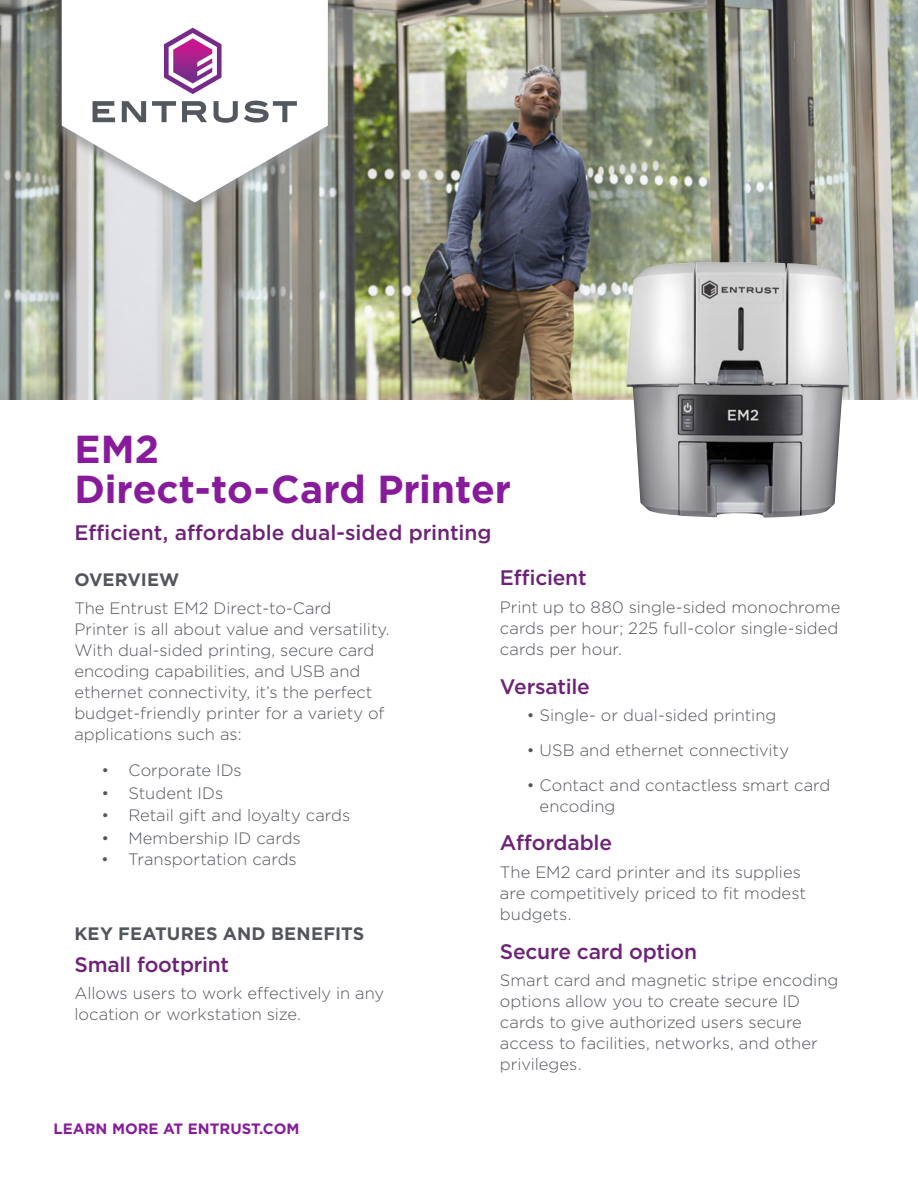
<style>
.page{position:relative;width:918px;height:1188px;background:#fff}
.page>*{position:absolute;margin:0;border:0;box-sizing:border-box;transform-origin:0 0}
.t1{font:700 39px/40.5px "Gotham";color:#881b9c}
.t2{font:500 21px "Gotham";letter-spacing:-.01em;color:#6e2277}
.t3{font:700 18px "Gotham";letter-spacing:.005em;color:#52555b}
.t4{font:300 16.5px/21px "Gotham";color:#52555b}
.t5{font:700 15px "Gotham";color:#881b9c}
</style>
<div class="page">
<img style="left:0;top:0;width:918px;height:400px">
<svg style="left:794px;top:41px;width:1px;height:17px"></svg>
<img style="left:626px;top:262px;width:224px;height:256px">
<div style="left:53px;top:0;width:284px;height:217px;background:#969799;opacity:.75"></div>
<svg style="left:62px;top:0;width:266px;height:202px"></svg>
<svg style="left:93px;top:101px;width:22px;height:21px"></svg>
<svg style="left:122px;top:101px;width:24px;height:21px"></svg>
<svg style="left:152px;top:101px;width:24px;height:21px"></svg>
<svg style="left:182px;top:101px;width:25px;height:21px"></svg>
<svg style="left:214px;top:101px;width:24px;height:22px"></svg>
<svg style="left:244px;top:100px;width:53px;height:23px"></svg>
<svg style="left:164px;top:28px;width:58px;height:66px"></svg>
<h1 class="t1" style="left:74px;top:428px;width:438px">EM2<br>Direct-to-Card Printer</h1>
<p class="t2" style="left:74px;top:519px;width:419px">Efficient, affordable dual-sided printing</p>
<p class="t3" style="left:74px;top:568px;width:107px">OVERVIEW</p>
<p class="t4" style="left:74px;top:597px;width:317px">The Entrust EM2 Direct-to-Card Printer is all about value and versatility.<br>With dual-sided printing, secure card encoding capabilities, and USB and ethernet connectivity, it’s the perfect budget-friendly printer for a variety of applications such as:</p>
<p class="t4" style="left:101px;top:760px;width:142px">• Corporate IDs</p>
<p class="t4" style="left:101px;top:782px;width:123px">• Student IDs</p>
<p class="t4" style="left:101px;top:805px;width:250px">• Retail gift and loyalty cards</p>
<p class="t4" style="left:101px;top:827px;width:201px">• Membership ID cards</p>
<p class="t4" style="left:101px;top:848px;width:197px">• Transportation cards</p>
<p class="t3" style="left:74px;top:921px;width:291px">KEY FEATURES AND BENEFITS</p>
<p class="t2" style="left:74px;top:951px;width:156px">Small footprint</p>
<p class="t4" style="left:74px;top:983px;width:311px">Allows users to work effectively in any location or workstation size.</p>
<p class="t5" style="left:54px;top:1119px;width:247px">LEARN MORE AT ENTRUST.COM</p>
<p class="t2" style="left:500px;top:564px;width:88px">Efficient</p>
<p class="t4" style="left:500px;top:596px;width:342px">Print up to 880 single-sided monochrome cards per hour; 225 full-color single-sided cards per hour.</p>
<p class="t2" style="left:500px;top:673px;width:92px">Versatile</p>
<p class="t4" style="left:527px;top:705px;width:251px">• Single- or dual-sided printing</p>
<p class="t4" style="left:527px;top:739px;width:264px">• USB and ethernet connectivity</p>
<p class="t4" style="left:540px;top:774px;width:292px;text-indent:-13px">• Contact and contactless smart card encoding</p>
<p class="t2" style="left:500px;top:829px;width:114px">Affordable</p>
<p class="t4" style="left:500px;top:861px;width:308px">The EM2 card printer and its supplies are competitively priced to fit modest budgets.</p>
<p class="t2" style="left:500px;top:937px;width:199px">Secure card option</p>
<p class="t4" style="left:500px;top:970px;width:340px">Smart card and magnetic stripe encoding options allow you to create secure ID cards to give authorized users secure access to facilities, networks, and other privileges.</p>
</div>
